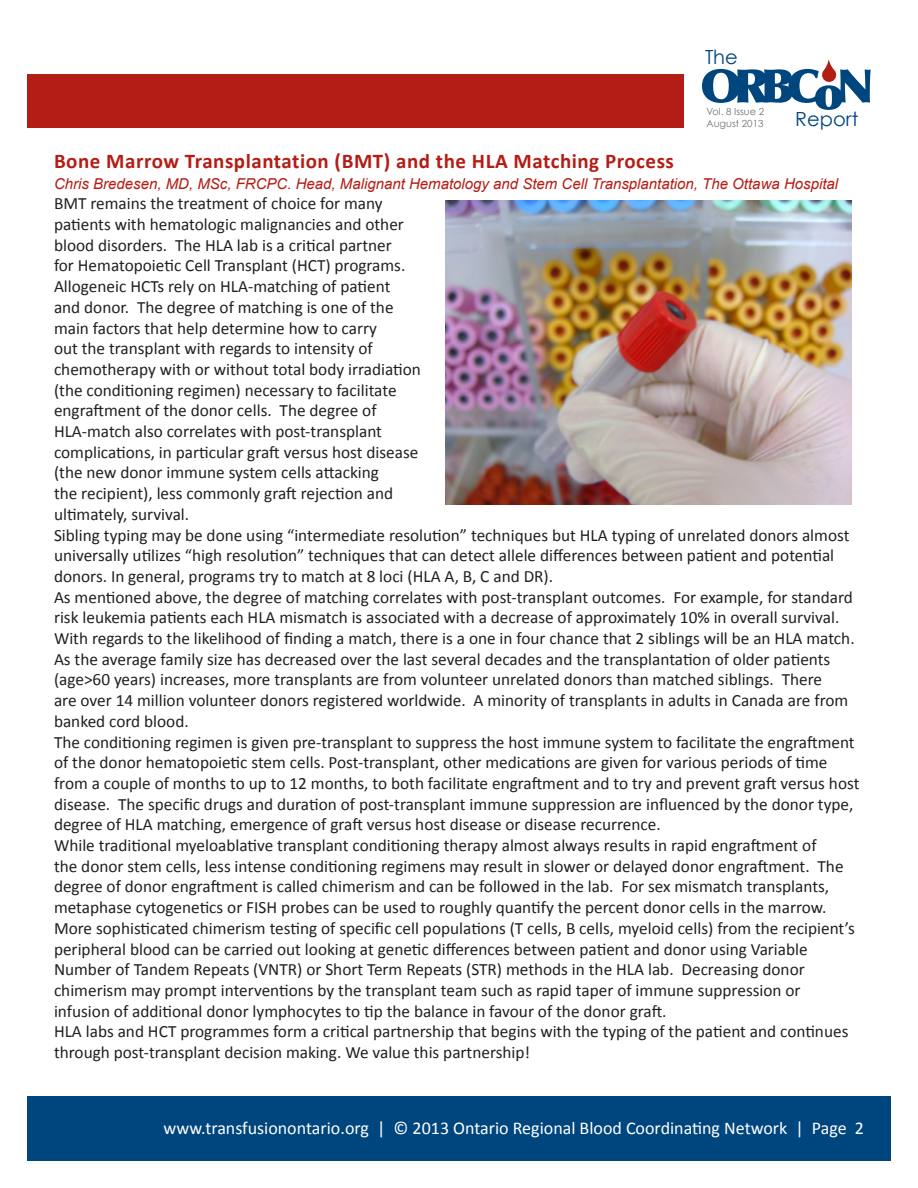
<style>
.page{position:relative;width:918px;height:1188px;background:#fff}
.page>*{position:absolute;margin:0;border:0;box-sizing:border-box;transform-origin:0 0}
.t1{font:700 21px "Calibri";letter-spacing:.025em;color:#b41d15}
.t2{font:19.5px "Century Gothic";color:#00467e}
.Paragraph_Style_1{font:18px "Calibri";color:#fff}
.t3{font:17.25px/20.7px "Calibri";color:#231f20}
.t4{font:italic 15px "Arial";color:#b41d15}
.t5{font:9.75px/11.7px "Century Gothic";color:#71716e}
</style>
<div class="page">
<div style="left:27px;top:74px;width:657px;height:54px;background:#b41d15"></div>
<svg style="left:702px;top:60px;width:169px;height:50px"></svg>
<div style="left:27px;top:1096px;width:864px;height:65px;background:#00467e"></div>
<img style="left:446px;top:201px;width:406px;height:303px">
<p class="t2" style="left:705px;top:45px;width:34px">The</p>
<p class="t5" style="left:706px;top:106px;width:59px">Vol. 8 Issue 2<br>August 2013</p>
<p class="t2" style="left:795px;top:107px;width:65px">Report</p>
<p class="t1" style="left:54px;top:148px;width:622px">Bone Marrow Transplantation (BMT) and the HLA Matching Process</p>
<p class="t4" style="left:54px;top:174px;width:786px">Chris Bredesen, MD, MSc, FRCPC. Head, Malignant Hematology and Stem Cell Transplantation, The Ottawa Hospital</p>
<p class="t3" style="left:54px;top:193px;width:368px">BMT remains the treatment of choice for many patients with hematologic malignancies and other blood disorders. The HLA lab is a critical partner<br>for Hematopoietic Cell Transplant (HCT) programs.<br>Allogeneic HCTs rely on HLA-matching of patient and donor. The degree of matching is one of the main factors that help determine how to carry<br>out the transplant with regards to intensity of chemotherapy with or without total body irradiation (the conditioning regimen) necessary to facilitate engraftment of the donor cells. The degree of HLA-match also correlates with post-transplant complications, in particular graft versus host disease (the new donor immune system cells attacking<br>the recipient), less commonly graft rejection and ultimately, survival.</p>
<p class="t3" style="left:54px;top:525px;width:797px">Sibling typing may be done using “intermediate resolution” techniques but HLA typing of unrelated donors almost universally utilizes “high resolution” techniques that can detect allele differences between patient and potential donors. In general, programs try to match at 8 loci (HLA A, B, C and DR).</p>
<p class="t3" style="left:54px;top:587px;width:800px">As mentioned above, the degree of matching correlates with post-transplant outcomes. For example, for standard risk leukemia patients each HLA mismatch is associated with a decrease of approximately 10% in overall survival.</p>
<p class="t3" style="left:54px;top:628px;width:802px">With regards to the likelihood of finding a match, there is a one in four chance that 2 siblings will be an HLA match.<br>As the average family size has decreased over the last several decades and the transplantation of older patients (age&gt;60 years) increases, more transplants are from volunteer unrelated donors than matched siblings. There<br>are over 14 million volunteer donors registered worldwide. A minority of transplants in adults in Canada are from banked cord blood.</p>
<p class="t3" style="left:54px;top:732px;width:807px">The conditioning regimen is given pre-transplant to suppress the host immune system to facilitate the engraftment of the donor hematopoietic stem cells. Post-transplant, other medications are given for various periods of time from a couple of months to up to 12 months, to both facilitate engraftment and to try and prevent graft versus host disease. The specific drugs and duration of post-transplant immune suppression are influenced by the donor type, degree of HLA matching, emergence of graft versus host disease or disease recurrence.</p>
<p class="t3" style="left:54px;top:835px;width:802px">While traditional myeloablative transplant conditioning therapy almost always results in rapid engraftment of<br>the donor stem cells, less intense conditioning regimens may result in slower or delayed donor engraftment. The degree of donor engraftment is called chimerism and can be followed in the lab. For sex mismatch transplants, metaphase cytogenetics or FISH probes can be used to roughly quantify the percent donor cells in the marrow.<br>More sophisticated chimerism testing of specific cell populations (T cells, B cells, myeloid cells) from the recipient’s peripheral blood can be carried out looking at genetic differences between patient and donor using Variable Number of Tandem Repeats (VNTR) or Short Term Repeats (STR) methods in the HLA lab. Decreasing donor chimerism may prompt interventions by the transplant team such as rapid taper of immune suppression or infusion of additional donor lymphocytes to tip the balance in favour of the donor graft.</p>
<p class="t3" style="left:54px;top:1021px;width:796px">HLA labs and HCT programmes form a critical partnership that begins with the typing of the patient and continues through post-transplant decision making. We value this partnership!</p>
<p class="Paragraph_Style_1" style="left:164px;top:1117px;width:702px">www.transfusionontario.org | © 2013 Ontario Regional Blood Coordinating Network | Page 2</p>
</div>
